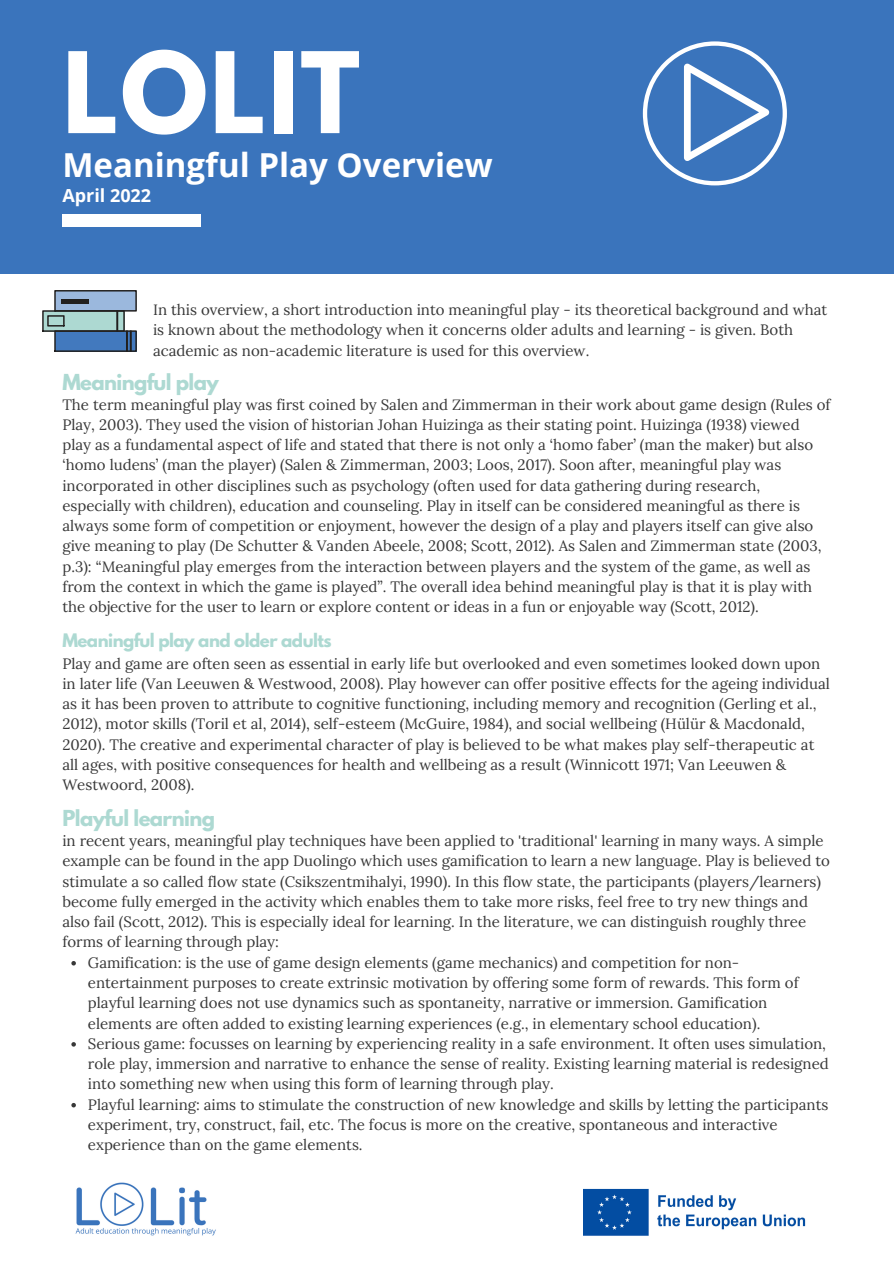
<style>
.page{position:relative;width:894px;height:1264px;background:#fff}
.page>*{position:absolute;margin:0;border:0;box-sizing:border-box;transform-origin:0 0}
.t1{font:700 99.3px "League Spartan";letter-spacing:.02em;color:#fff}
.t2{font:700 33px "Open Sans";color:#fff}
.t3{font:700 19.5px "League Spartan";letter-spacing:-.03em;color:#add9d2}
.t4{font:700 18px "Open Sans";color:#fff}
.t5{font:700 16.5px "League Spartan";letter-spacing:-.03em;color:#add9d2}
.t6{font:15px/20.2px "Lora";color:#383838}
</style>
<div class="page">
<div style="left:0;top:0;width:893px;height:273px;background:#3a74bc"></div>
<div style="left:62px;top:214px;width:139px;height:13px;background:#fff"></div>
<img style="left:75px;top:1182px;width:141px;height:54px">
<img style="left:583px;top:1188px;width:223px;height:48px">
<svg style="left:642px;top:41px;width:144px;height:144px"></svg>
<svg style="left:42px;top:290px;width:95px;height:62px"></svg>
<hr style="left:61px;top:299px;width:27px;height:4px;background:#211f1e">
<svg style="left:71px;top:961px;width:5px;height:4px"></svg>
<svg style="left:71px;top:1042px;width:5px;height:4px"></svg>
<svg style="left:71px;top:1103px;width:5px;height:4px"></svg>
<p class="t1" style="left:62px;top:44px;width:299px">LOLIT</p>
<p class="t2" style="left:62px;top:142px;width:432px">Meaningful Play Overview</p>
<p class="t4" style="left:62px;top:183px;width:90px">April 2022</p>
<p class="t6" style="left:153px;top:299px;width:675px">In this overview, a short introduction into meaningful play - its theoretical background and what is known about the methodology when it concerns older adults and learning - is given. Both academic as non-academic literature is used for this overview.</p>
<p class="t3" style="left:62px;top:372px;width:158px">Meaningful play</p>
<p class="t6" style="left:62px;top:394px;width:769px">The term meaningful play was first coined by Salen and Zimmerman in their work about game design (Rules of Play, 2003). They used the vision of historian Johan Huizinga as their stating point. Huizinga (1938) viewed play as a fundamental aspect of life and stated that there is not only a ‘homo faber’ (man the maker) but also ‘homo ludens’ (man the player) (Salen &amp; Zimmerman, 2003; Loos, 2017). Soon after, meaningful play was incorporated in other disciplines such as psychology (often used for data gathering during research, especially with children), education and counseling. Play in itself can be considered meaningful as there is always some form of competition or enjoyment, however the design of a play and players itself can give also give meaning to play (De Schutter &amp; Vanden Abeele, 2008; Scott, 2012). As Salen and Zimmerman state (2003, p.3): “Meaningful play emerges from the interaction between players and the system of the game, as well as from the context in which the game is played”. The overall idea behind meaningful play is that it is play with the objective for the user to learn or explore content or ideas in a fun or enjoyable way (Scott, 2012).</p>
<p class="t5" style="left:62px;top:631px;width:270px">Meaningful play and older adults</p>
<p class="t6" style="left:62px;top:653px;width:768px">Play and game are often seen as essential in early life but overlooked and even sometimes looked down upon in later life (Van Leeuwen &amp; Westwood, 2008). Play however can offer positive effects for the ageing individual as it has been proven to attribute to cognitive functioning, including memory and recognition (Gerling et al., 2012), motor skills (Toril et al, 2014), self-esteem (McGuire, 1984), and social wellbeing (Hülür &amp; Macdonald, 2020). The creative and experimental character of play is believed to be what makes play self-therapeutic at all ages, with positive consequences for health and wellbeing as a result (Winnicott 1971; Van Leeuwen &amp; Westwoord, 2008).</p>
<p class="t3" style="left:62px;top:808px;width:154px">Playful learning</p>
<p class="t6" style="left:62px;top:830px;width:768px">in recent years, meaningful play techniques have been applied to 'traditional' learning in many ways. A simple example can be found in the app Duolingo which uses gamification to learn a new language. Play is believed to stimulate a so called flow state (Csikszentmihalyi, 1990). In this flow state, the participants (players/learners) become fully emerged in the activity which enables them to take more risks, feel free to try new things and also fail (Scott, 2012). This is especially ideal for learning. In the literature, we can distinguish roughly three forms of learning through play:</p>
<p class="t6" style="left:88px;top:952px;width:712px">Gamification: is the use of game design elements (game mechanics) and competition for non&shy;entertainment purposes to create extrinsic motivation by offering some form of rewards. This form of playful learning does not use dynamics such as spontaneity, narrative or immersion. Gamification elements are often added to existing learning experiences (e.g., in elementary school education).</p>
<p class="t6" style="left:88px;top:1033px;width:742px">Serious game: focusses on learning by experiencing reality in a safe environment. It often uses simulation, role play, immersion and narrative to enhance the sense of reality. Existing learning material is redesigned into something new when using this form of learning through play.</p>
<p class="t6" style="left:88px;top:1094px;width:741px">Playful learning: aims to stimulate the construction of new knowledge and skills by letting the participants experiment, try, construct, fail, etc. The focus is more on the creative, spontaneous and interactive experience than on the game elements.</p>
</div>
